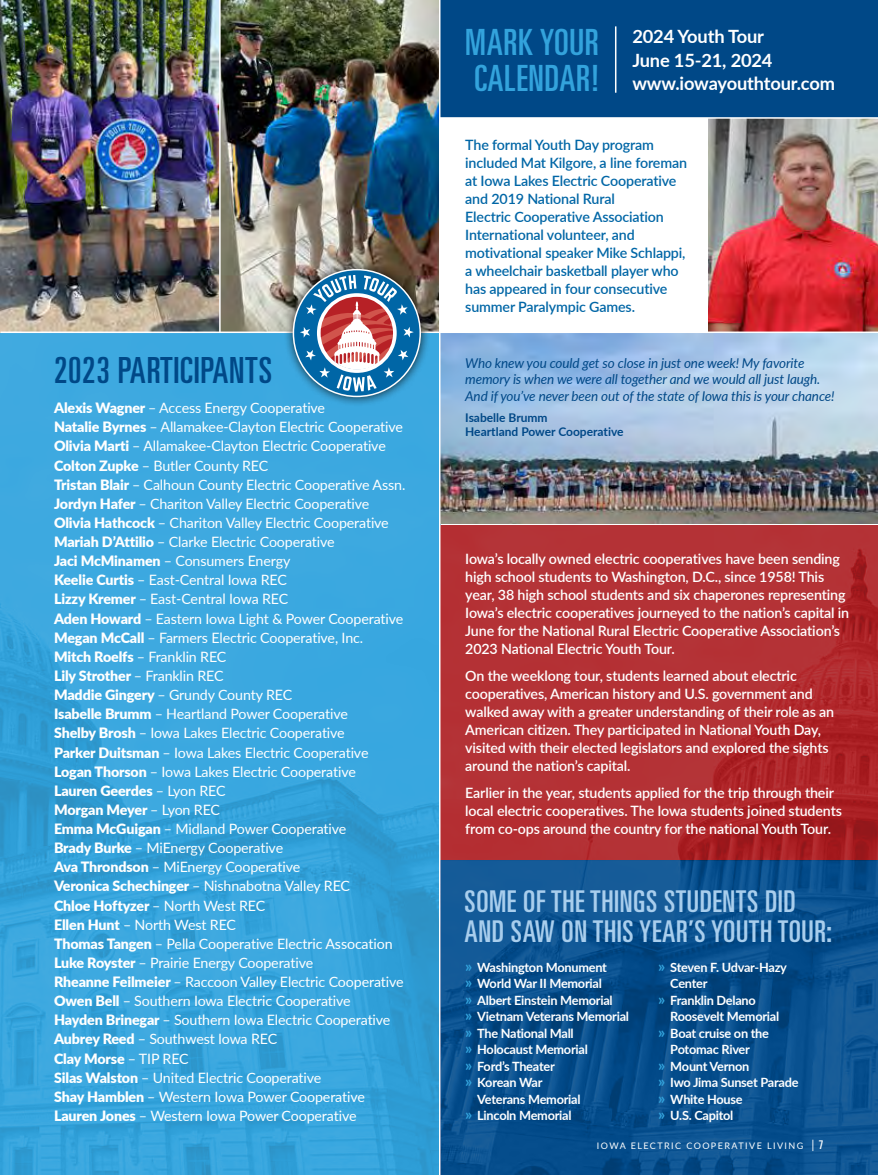
<style>
.page{position:relative;width:878px;height:1175px;background:#fff}
.page>*{position:absolute;margin:0;border:0;box-sizing:border-box;transform-origin:0 0}
.t1{font:ultra-condensed 36.15px/36.2px "Univers LT Std";letter-spacing:.02em;color:#33a3dc}
.t2{font:ultra-condensed 36px "Univers LT Std";letter-spacing:.02em;color:#004887}
.t3{font:ultra-condensed 30px/30px "Univers LT Std";letter-spacing:.02em;color:#a9ceed}
.t4{font:700 18.3px/23.7px "Lato";letter-spacing:-.01em;color:#fff}
.t5{font:14.25px/19px "Lato";letter-spacing:-.01em;color:#fff}
.t6{font:600 14.25px/18px "Lato";letter-spacing:-.01em;color:#fff}
.t7{font:600 14.25px/18px "Lato";letter-spacing:-.01em;color:#0066a6}
.t8{font:italic 13.5px/16.5px "Lato";letter-spacing:-.01em;color:#004887}
.t9{font:700 12.75px "Lato";letter-spacing:-.02em;color:#fff}
.t10{font:700 12px/14.4px "Lato";color:#004887}
.t11{font:9px "Lato";letter-spacing:.16em;color:#fff}
.s1{font-weight:900}
.s2{font-size:15.75px;color:#33a3dc}
.s3{font-size:12px}
.s4{font-family:"Univers LT Std";font-stretch:ultra-condensed;font-size:12px}
</style>
<div class="page">
<img style="left:0;top:0;width:439px;height:1174px">
<img style="left:440px;top:333px;width:438px;height:190px">
<img style="left:440px;top:525px;width:438px;height:335px">
<svg style="left:440px;top:860px;width:438px;height:314px;background:#0a508d"></svg>
<img style="left:708px;top:119px;width:170px;height:212px">
<hr style="left:415px;top:49px;width:463px;height:2px;background:#fff">
<div style="left:416px;top:0;width:462px;height:118px;background:#004887"></div>
<hr style="left:439px;top:0;width:1px;height:1174px;background:#fff">
<hr style="left:219px;top:0;width:2px;height:332px;background:#fff">
<hr style="left:1px;top:331px;width:877px;height:2px;background:#fff">
<hr style="left:439px;top:117px;width:439px;height:2px;background:#fff">
<div style="left:283px;top:259px;width:147px;height:147px;background:#000;opacity:.75"></div>
<svg style="left:293px;top:270px;width:127px;height:126px"></svg>
<hr style="left:615px;top:26px;width:1px;height:67px;background:#fff">
<h2 class="t2" style="left:54px;top:349px;width:219px">2023 PARTICIPANTS</h2>
<p class="t5" style="left:54px;top:398px;width:353px"><span class="s1">Alexis Wagner</span> – Access Energy Cooperative<br><span class="s1">Natalie Byrnes</span> – Allamakee-Clayton Electric Cooperative <span class="s1">Olivia Marti</span> – Allamakee-Clayton Electric Cooperative <span class="s1">Colton Zupke</span> – Butler County REC<br><span class="s1">Tristan Blair</span> – Calhoun County Electric Cooperative Assn.<br><span class="s1">Jordyn Hafer</span> – Chariton Valley Electric Cooperative <span class="s1">Olivia Hathcock</span> – Chariton Valley Electric Cooperative <span class="s1">Mariah D’Attilio</span> – Clarke Electric Cooperative<br><span class="s1">Jaci McMinamen</span> – Consumers Energy<br><span class="s1">Keelie Curtis</span> – East-Central Iowa REC<br><span class="s1">Lizzy Kremer</span> – East-Central Iowa REC<br><span class="s1">Aden Howard</span> – Eastern Iowa Light &amp; Power Cooperative <span class="s1">Megan McCall</span> – Farmers Electric Cooperative, Inc.<br><span class="s1">Mitch Roelfs</span> – Franklin REC<br><span class="s1">Lily Strother</span> – Franklin REC<br><span class="s1">Maddie Gingery</span> – Grundy County REC<br><span class="s1">Isabelle Brumm</span> – Heartland Power Cooperative<br><span class="s1">Shelby Brosh</span> – Iowa Lakes Electric Cooperative<br><span class="s1">Parker Duitsman</span> – Iowa Lakes Electric Cooperative <span class="s1">Logan Thorson</span> – Iowa Lakes Electric Cooperative<br><span class="s1">Lauren Geerdes</span> – Lyon REC<br><span class="s1">Morgan Meyer</span> – Lyon REC<br><span class="s1">Emma McGuigan</span> – Midland Power Cooperative<br><span class="s1">Brady Burke</span> – MiEnergy Cooperative<br><span class="s1">Ava Throndson</span> – MiEnergy Cooperative<br><span class="s1">Veronica Schechinger</span> – Nishnabotna Valley REC<br><span class="s1">Chloe Hoftyzer</span> – North West REC<br><span class="s1">Ellen Hunt</span> – North West REC<br><span class="s1">Thomas Tangen</span> – Pella Cooperative Electric Assocation <span class="s1">Luke Royster</span> – Prairie Energy Cooperative<br><span class="s1">Rheanne Feilmeier</span> – Raccoon Valley Electric Cooperative <span class="s1">Owen Bell</span> – Southern Iowa Electric Cooperative<br><span class="s1">Hayden Brinegar</span> – Southern Iowa Electric Cooperative <span class="s1">Aubrey Reed</span> – Southwest Iowa REC<br><span class="s1">Clay Morse</span> – TIP REC<br><span class="s1">Silas Walston</span> – United Electric Cooperative<br><span class="s1">Shay Hamblen</span> – Western Iowa Power Cooperative <span class="s1">Lauren Jones</span> – Western Iowa Power Cooperative</p>
<h1 class="t1" style="left:465px;top:23px;width:135px">MARK YOUR<br>CALENDAR!</h1>
<p class="t4" style="left:632px;top:24px;width:204px">2024 Youth Tour<br>June 15-21, 2024 www.iowayouthtour.com</p>
<p class="t7" style="left:465px;top:136px;width:223px">The formal Youth Day program included Mat Kilgore, a line foreman at Iowa Lakes Electric Cooperative and 2019 National Rural<br>Electric Cooperative Association<br>International volunteer, and motivational speaker Mike Schlappi, a wheelchair basketball player who has appeared in four consecutive summer Paralympic Games.</p>
<p class="t8" style="left:465px;top:354px;width:371px">Who knew you could get so close in just one week! My favorite memory is when we were all together and we would all just laugh.<br>And if you’ve never been out of the state of Iowa this is your chance!</p>
<p class="t10" style="left:465px;top:409px;width:160px">Isabelle Brumm<br>Heartland Power Cooperative</p>
<p class="t6" style="left:465px;top:549px;width:385px">Iowa’s locally owned electric cooperatives have been sending high school students to Washington, D.C., since 1958! This year, 38 high school students and six chaperones representing Iowa’s electric cooperatives journeyed to the nation’s capital in June for the National Rural Electric Cooperative Association’s 2023 National Electric Youth Tour.</p>
<p class="t6" style="left:465px;top:666px;width:370px">On the weeklong tour, students learned about electric cooperatives, American history and U.S. government and walked away with a greater understanding of their role as an American citizen. They participated in National Youth Day, visited with their elected legislators and explored the sights around the nation’s capital.</p>
<p class="t6" style="left:465px;top:783px;width:378px">Earlier in the year, students applied for the trip through their local electric cooperatives. The Iowa students joined students from co-ops around the country for the national Youth Tour.</p>
<h3 class="t3" style="left:464px;top:886px;width:369px">SOME OF THE THINGS STUDENTS DID<br>AND SAW ON THIS YEAR’S YOUTH TOUR:</h3>
<p class="t9" style="left:465px;top:957px;width:143px"><span class="s2">»</span> Washington Monument</p>
<p class="t9" style="left:465px;top:974px;width:138px"><span class="s2">»</span> World War II Memorial</p>
<p class="t9" style="left:465px;top:990px;width:149px"><span class="s2">»</span> Albert Einstein Memorial</p>
<p class="t9" style="left:465px;top:1007px;width:165px"><span class="s2">»</span> Vietnam Veterans Memorial</p>
<p class="t9" style="left:465px;top:1023px;width:110px"><span class="s2">»</span> The National Mall</p>
<p class="t9" style="left:465px;top:1040px;width:124px"><span class="s2">»</span> Holocaust Memorial</p>
<p class="t9" style="left:465px;top:1056px;width:91px"><span class="s2">»</span> Ford’s Theater</p>
<p class="t9" style="left:465px;top:1073px;width:79px"><span class="s2">»</span> Korean War</p>
<p class="t9" style="left:477px;top:1089px;width:105px">Veterans Memorial</p>
<p class="t9" style="left:465px;top:1106px;width:108px"><span class="s2">»</span> Lincoln Memorial</p>
<p class="t9" style="left:658px;top:957px;width:130px"><span class="s2">»</span> Steven F. Udvar-Hazy</p>
<p class="t9" style="left:670px;top:974px;width:39px">Center</p>
<p class="t9" style="left:658px;top:990px;width:99px"><span class="s2">»</span> Franklin Delano</p>
<p class="t9" style="left:670px;top:1007px;width:110px">Roosevelt Memorial</p>
<p class="t9" style="left:658px;top:1023px;width:112px"><span class="s2">»</span> Boat cruise on the</p>
<p class="t9" style="left:670px;top:1040px;width:81px">Potomac River</p>
<p class="t9" style="left:658px;top:1056px;width:93px"><span class="s2">»</span> Mount Vernon</p>
<p class="t9" style="left:658px;top:1073px;width:142px"><span class="s2">»</span> Iwo Jima Sunset Parade</p>
<p class="t9" style="left:658px;top:1089px;width:86px"><span class="s2">»</span> White House</p>
<p class="t9" style="left:658px;top:1106px;width:77px"><span class="s2">»</span> U.S. Capitol</p>
<p class="t11" style="left:596px;top:1139px;width:228px">IOWA ELECTRIC COOPERATIVE LIVING <span class="s3">|</span> <span class="s4">7</span></p>
</div>
